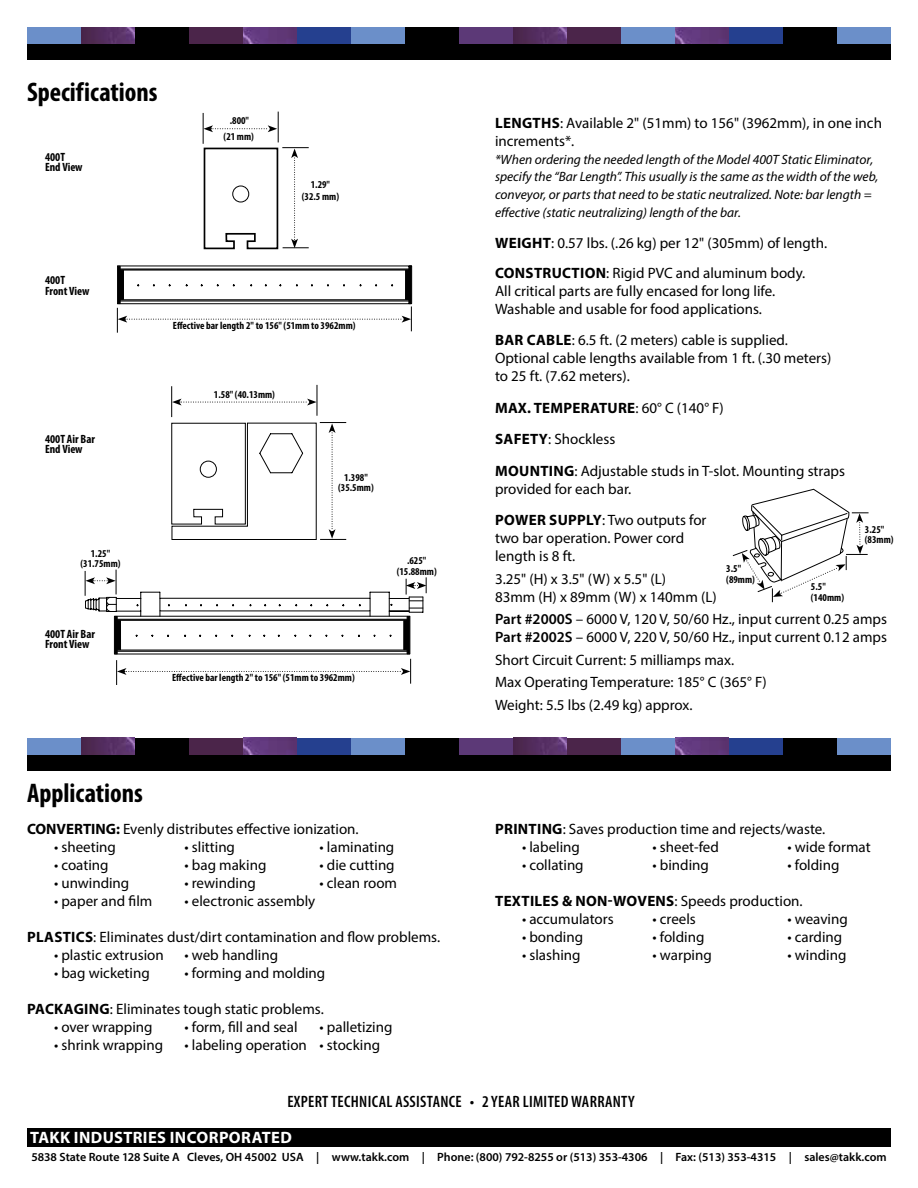
<style>
.page{position:relative;width:918px;height:1188px;background:#fff}
.page>*{position:absolute;margin:0;border:0;box-sizing:border-box;transform-origin:0 0}
.t1{font:700 condensed 27px "Myriad Pro";color:#000}
.t2{font:600 condensed 16.5px "Myriad Pro";letter-spacing:.02em;color:#000}
.t3{font:700 16.5px "Myriad Pro";letter-spacing:.025em;color:#fff}
.t4{font:15px/18px "Myriad Pro";color:#000}
.t5{font:700 15px "Myriad Pro";letter-spacing:.02em;color:#000}
.t6{font:italic 13.5px/18px "Myriad Pro";color:#000}
.t7{font:600 12px "Myriad Pro";color:#000}
.t8{font:700 condensed 12px/10.5px "Myriad Pro";color:#000}
.t9{font:700 condensed 10.5px/10.5px "Myriad Pro";color:#000;text-align:center}
.s1{font-weight:700}
.s2{font-weight:600}
.s3{font-weight:400}
</style>
<div class="page">
<div style="left:27px;top:1128px;width:864px;height:19px;background:#000"></div>
<div style="left:27px;top:738px;width:864px;height:33px;background:#000"></div>
<div style="left:27px;top:738px;width:54px;height:16px;background:#6b8fc9"></div>
<div style="left:459px;top:738px;width:54px;height:16px;background:#5c3977"></div>
<div style="left:189px;top:738px;width:54px;height:16px;background:#4b254a"></div>
<div style="left:567px;top:738px;width:54px;height:16px;background:#4b254a"></div>
<div style="left:837px;top:738px;width:54px;height:16px;background:#6b8fc9"></div>
<div style="left:621px;top:738px;width:54px;height:16px;background:#6b8fc9"></div>
<div style="left:351px;top:738px;width:54px;height:16px;background:#6b8fc9"></div>
<img style="left:513px;top:738px;width:54px;height:16px">
<img style="left:243px;top:738px;width:54px;height:16px">
<div style="left:297px;top:738px;width:54px;height:16px;background:#25408f"></div>
<img style="left:675px;top:738px;width:54px;height:16px">
<img style="left:81px;top:738px;width:54px;height:16px">
<div style="left:729px;top:738px;width:54px;height:16px;background:#25408f"></div>
<div style="left:27px;top:27px;width:864px;height:33px;background:#000"></div>
<div style="left:27px;top:27px;width:54px;height:17px;background:#6b8fc9"></div>
<div style="left:459px;top:27px;width:54px;height:17px;background:#5c3977"></div>
<div style="left:189px;top:27px;width:54px;height:17px;background:#4b254a"></div>
<div style="left:567px;top:27px;width:54px;height:17px;background:#4b254a"></div>
<div style="left:837px;top:27px;width:54px;height:17px;background:#6b8fc9"></div>
<div style="left:621px;top:27px;width:54px;height:17px;background:#6b8fc9"></div>
<div style="left:351px;top:27px;width:54px;height:17px;background:#6b8fc9"></div>
<img style="left:513px;top:27px;width:54px;height:17px">
<img style="left:243px;top:27px;width:54px;height:17px">
<div style="left:297px;top:27px;width:54px;height:17px;background:#25408f"></div>
<img style="left:675px;top:27px;width:54px;height:17px">
<img style="left:81px;top:27px;width:54px;height:17px">
<div style="left:729px;top:27px;width:54px;height:17px;background:#25408f"></div>
<hr style="left:203px;top:113px;width:1px;height:31px;background:#000">
<hr style="left:278px;top:112px;width:1px;height:30px;background:#000">
<svg style="left:204px;top:125px;width:73px;height:7px"></svg>
<svg style="left:204px;top:141px;width:105px;height:109px"></svg>
<svg style="left:85px;top:570px;width:342px;height:115px"></svg>
<hr style="left:171px;top:386px;width:1px;height:31px;background:#000">
<hr style="left:317px;top:385px;width:1px;height:31px;background:#000">
<svg style="left:172px;top:399px;width:145px;height:7px"></svg>
<svg style="left:171px;top:422px;width:175px;height:118px"></svg>
<svg style="left:117px;top:266px;width:295px;height:67px"></svg>
<svg style="left:732px;top:489px;width:137px;height:113px"></svg>
<h1 class="t1" style="left:27px;top:75px;width:132px">Specifications</h1>
<p class="t8" style="left:45px;top:151px;width:39px">400T<br>End View</p>
<p class="t9" style="left:224px;top:113px;width:32px;line-height:15.1px">.800" (21 mm)</p>
<p class="t9" style="left:302px;top:178px;width:39px;line-height:12.1px">1.29" (32.5 mm)</p>
<p class="t8" style="left:45px;top:275px;width:46px">400T<br>Front View</p>
<p class="t8" style="left:45px;top:433px;width:51px">400T Air Bar<br>End View</p>
<p class="t9" style="left:80px;top:548px;width:42px">1.25" (31.75mm)</p>
<p class="t8" style="left:45px;top:628px;width:51px">400T Air Bar<br>Front View</p>
<p class="t9" style="left:173px;top:320px;width:184px">Effective bar length 2" to 156" (51mm to 3962mm)</p>
<p class="t9" style="left:214px;top:389px;width:63px">1.58" (40.13mm)</p>
<p class="t9" style="left:338px;top:472px;width:37px">1.398" (35.5mm)</p>
<p class="t9" style="left:397px;top:555px;width:42px">.625" (15.88mm)</p>
<p class="t9" style="left:172px;top:673px;width:184px">Effective bar length 2" to 156" (51mm to 3962mm)</p>
<h1 class="t1" style="left:27px;top:777px;width:118px">Applications</h1>
<p class="t4" style="left:27px;top:819px;width:333px"><span class="s1">CONVERTING:</span> Evenly distributes effective ionization.</p>
<p class="t4" style="left:54px;top:837px;width:63px">• sheeting</p>
<p class="t4" style="left:184px;top:837px;width:52px">• slitting</p>
<p class="t4" style="left:320px;top:837px;width:76px">• laminating</p>
<p class="t4" style="left:54px;top:855px;width:56px">• coating</p>
<p class="t4" style="left:184px;top:855px;width:83px">• bag making</p>
<p class="t4" style="left:320px;top:855px;width:77px">• die cutting</p>
<p class="t4" style="left:54px;top:873px;width:77px">• unwinding</p>
<p class="t4" style="left:184px;top:873px;width:73px">• rewinding</p>
<p class="t4" style="left:320px;top:873px;width:79px">• clean room</p>
<p class="t4" style="left:54px;top:891px;width:100px">• paper and film</p>
<p class="t4" style="left:184px;top:891px;width:132px">• electronic assembly</p>
<p class="t4" style="left:27px;top:927px;width:415px"><span class="s1">PLASTICS</span>: Eliminates dust/dirt contamination and flow problems.</p>
<p class="t4" style="left:54px;top:945px;width:111px">• plastic extrusion</p>
<p class="t4" style="left:184px;top:945px;width:95px">• web handling</p>
<p class="t4" style="left:54px;top:963px;width:97px">• bag wicketing</p>
<p class="t4" style="left:184px;top:963px;width:142px">• forming and molding</p>
<p class="t4" style="left:27px;top:999px;width:298px"><span class="s1">PACKAGING</span>: Eliminates tough static problems.</p>
<p class="t4" style="left:54px;top:1017px;width:100px">• over wrapping</p>
<p class="t4" style="left:184px;top:1017px;width:115px">• form, fill and seal</p>
<p class="t4" style="left:320px;top:1017px;width:74px">• palletizing</p>
<p class="t4" style="left:54px;top:1035px;width:111px">• shrink wrapping</p>
<p class="t4" style="left:184px;top:1035px;width:197px">• labeling operation • stocking</p>
<p class="t4" style="left:495px;top:113px;width:388px"><span class="s1">LENGTHS</span>: Available 2" (51mm) to 156" (3962mm), in one inch increments*.</p>
<p class="t6" style="left:495px;top:150px;width:385px">*When ordering the needed length of the Model 400T Static Eliminator, specify the “Bar Length”. This usually is the same as the width of the web, conveyor, or parts that need to be static neutralized. Note: bar length = effective (static neutralizing) length of the bar.</p>
<p class="t4" style="left:495px;top:227px;width:334px;line-height:30px"><span class="s1">WEIGHT</span>: 0.57 lbs. (.26 kg) per 12" (305mm) of length.<br><span class="s1">CONSTRUCTION</span>: Rigid PVC and aluminum body.</p>
<p class="t4" style="left:495px;top:281px;width:282px">All critical parts are fully encased for long life.<br>Washable and usable for food applications.</p>
<p class="t4" style="left:495px;top:331px;width:338px"><span class="s1">BAR CABLE</span>: 6.5 ft. (2 meters) cable is supplied.<br>Optional cable lengths available from 1 ft. (.30 meters) to 25 ft. (7.62 meters).</p>
<p class="t4" style="left:495px;top:391px;width:351px;line-height:31.5px"><span class="s1">MAX. TEMPERATURE</span>: 60° C (140° F)<br><span class="s1">SAFETY</span>: Shockless<br><span class="s1">MOUNTING</span>: Adjustable studs in T-slot. Mounting straps</p>
<p class="t4" style="left:495px;top:472px;width:213px;line-height:31.5px">provided for each bar.<br><span class="s1">POWER SUPPLY</span>: Two outputs for</p>
<p class="t4" style="left:495px;top:529px;width:191px">two bar operation. Power cord length is 8 ft.</p>
<p class="t4" style="left:495px;top:569px;width:223px">3.25" (H) x 3.5" (W) x 5.5" (L)<br>83mm (H) x 89mm (W) x 140mm (L)</p>
<p class="t4" style="left:495px;top:610px;width:394px"><span class="s2">Part #2000S</span> – 6000 V, 120 V, 50/60 Hz., input current 0.25 amps<br><span class="s2">Part #2002S</span> – 6000 V, 220 V, 50/60 Hz., input current 0.12 amps</p>
<p class="t4" style="left:495px;top:648px;width:273px;line-height:22.5px">Short Circuit Current: 5 milliamps max.<br>Max Operating Temperature: 185° C (365° F)<br>Weight: 5.5 lbs (2.49 kg) approx.</p>
<p class="t9" style="left:865px;top:524px;width:30px;text-align:left">3.25" (83mm)</p>
<p class="t9" style="left:726px;top:563px;width:30px;text-align:left">3.5" (89mm)</p>
<p class="t9" style="left:811px;top:581px;width:35px;text-align:left">5.5" (140mm)</p>
<p class="t4" style="left:495px;top:819px;width:332px"><span class="s1">PRINTING</span>: Saves production time and rejects/waste.</p>
<p class="t4" style="left:522px;top:837px;width:59px">• labeling</p>
<p class="t4" style="left:652px;top:837px;width:68px">• sheet-fed</p>
<p class="t4" style="left:788px;top:837px;width:85px">• wide format</p>
<p class="t4" style="left:522px;top:855px;width:63px">• collating</p>
<p class="t4" style="left:652px;top:855px;width:58px">• binding</p>
<p class="t4" style="left:788px;top:855px;width:54px">• folding</p>
<p class="t5" style="left:495px;top:891px;width:309px">TEXTILES &amp; NON-WOVENS<span class="s3">: Speeds production.</span></p>
<p class="t4" style="left:522px;top:909px;width:93px">• accumulators</p>
<p class="t4" style="left:652px;top:909px;width:45px">• creels</p>
<p class="t4" style="left:788px;top:909px;width:62px">• weaving</p>
<p class="t4" style="left:522px;top:927px;width:63px">• bonding</p>
<p class="t4" style="left:652px;top:927px;width:54px">• folding</p>
<p class="t4" style="left:788px;top:927px;width:56px">• carding</p>
<p class="t4" style="left:522px;top:945px;width:60px">• slashing</p>
<p class="t4" style="left:652px;top:945px;width:61px">• warping</p>
<p class="t4" style="left:788px;top:945px;width:60px">• winding</p>
<p class="t2" style="left:287px;top:1091px;width:349px">EXPERT TECHNICAL ASSISTANCE • 2 YEAR LIMITED WARRANTY</p>
<p class="t3" style="left:30px;top:1127px;width:263px">TAKK INDUSTRIES INCORPORATED</p>
<p class="t7" style="left:31px;top:1150px;width:857px">5838 State Route 128 Suite A Cleves, OH 45002 USA | www.takk.com | Phone: (800) 792-8255 or (513) 353-4306 | Fax: (513) 353-4315 | sales@takk.com</p>
</div>
